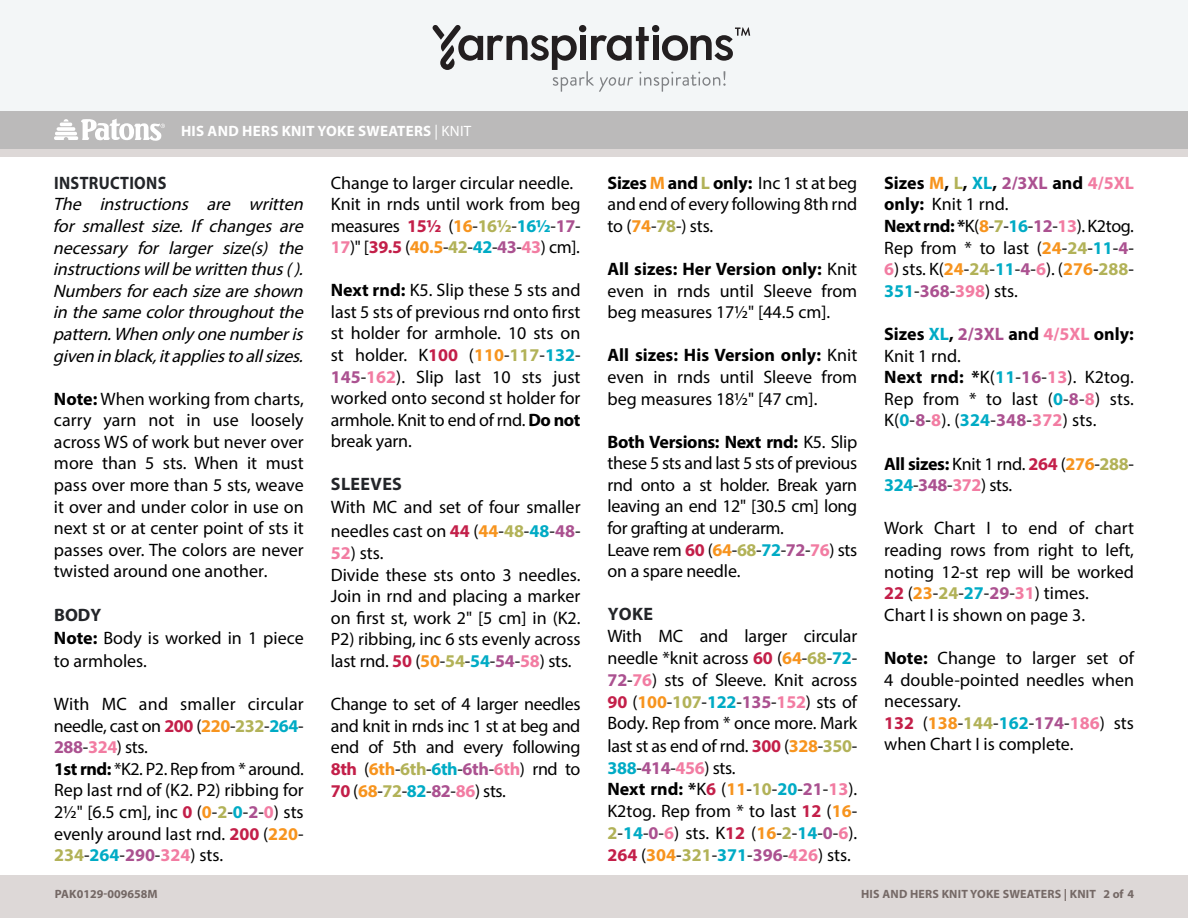
<style>
.page{position:relative;width:1188px;height:918px;background:#fff}
.page>*{position:absolute;margin:0;border:0;box-sizing:border-box;transform-origin:0 0}
.t1{font:18px/21.6px "Myriad Pro";color:#000}
.t2{font:italic 18px/21.6px "Myriad Pro";color:#000}
.t3{font:18px/21.6px "Myriad Pro";letter-spacing:-.02em;color:#000}
.Pattern_Title{font:700 15px "Myriad Pro";letter-spacing:.02em;color:#fff}
.t4{font:700 12px "Myriad Pro";letter-spacing:.02em;color:#756966}
.t5{font:700 12px "Myriad Pro";letter-spacing:.02em;color:#746865}
.t6{font:700 12px "Myriad Pro";color:#746865}
.t7{font:12px "Myriad Pro";color:#746865}
.s1{font-weight:400}
.s2{font-weight:700;font-style:normal;color:#232529}
.s3{font-weight:700}
.s4{font-weight:700;color:#232529}
.s5{font-weight:700;color:#c31f49}
.s6{font-weight:700;color:#f7941e}
.s7{font-weight:700;color:#b2b258}
.s8{font-weight:700;color:#00abc5}
.s9{font-weight:700;color:#ab5190}
.s10{font-weight:700;color:#f27ca2}
</style>
<div class="page">
<div style="left:0;top:0;width:1188px;height:112px;background:#f3f6f7"></div>
<svg style="left:433px;top:25px;width:318px;height:67px"></svg>
<div style="left:0;top:874px;width:1188px;height:44px;background:#ddd8d7"></div>
<div style="left:0;top:149px;width:1188px;height:8px;background:#ddd8d7"></div>
<div style="left:0;top:111px;width:1188px;height:38px;background:#bbbaba"></div>
<svg style="left:54px;top:119px;width:111px;height:22px"></svg>
<p class="Pattern_Title" style="left:181px;top:121px;width:292px">HIS AND HERS KNIT YOKE SWEATERS <span class="s1">| KNIT</span></p>
<p class="Pattern_Title" style="left:181px;top:121px;width:131px">V-NECK VEST <span class="s1">| NIT</span></p>
<p class="t2" style="left:53px;top:172px;width:256px"><span class="s2">INSTRUCTIONS<br></span>The instructions are written for smallest size. If changes are necessary for larger size(s) the instructionswillbewritten thus().<br>Numbersforeach sizeareshown in thesamecolorthroughoutthe pattern.When onlyonenumberis given in black,itappliesto allsizes.</p>
<p class="t1" style="left:54px;top:388px;width:251px;text-align:justify"><span class="s3">Note:</span> When working from charts, carry yarn not in use loosely across WS of work but never over more than 5 sts. When it must pass over more than 5 sts, weave it over and under color in use on next st or at center point of sts it passes over. The colors are never twisted around one another.</p>
<p class="t1" style="left:54px;top:603px;width:251px;line-height:23.1px"><span class="s4">BODY<br></span><span class="s3">Note:</span> Body is worked in 1 piece to armholes.</p>
<p class="t1" style="left:54px;top:693px;width:251px">With MC and smaller circular needle, cast on <span class="s5">200</span> (<span class="s6">220</span>-<span class="s7">232</span>-<span class="s8">264</span>-<br><span class="s9">288</span>-<span class="s10">324</span>) sts.<br><span class="s3">1st rnd:</span> *K2. P2. Rep from * around.<br>Rep last rnd of (K2. P2) ribbing for<br>2½" [6.5 cm], inc <span class="s5">0</span> (<span class="s6">0</span>-<span class="s7">2</span>-<span class="s8">0</span>-<span class="s9">2</span>-<span class="s10">0</span>) sts evenly around last rnd. <span class="s5">200</span> (<span class="s6">220</span>-<br><span class="s7">234</span>-<span class="s8">264</span>-<span class="s9">290</span>-<span class="s10">324</span>) sts.</p>
<p class="t1" style="left:331px;top:172px;width:251px">Change to larger circular needle.<br>Knit in rnds until work from beg measures <span class="s5">15½</span> (<span class="s6">16</span>-<span class="s7">16½</span>-<span class="s8">16½</span>-<span class="s9">17</span>- <span class="s10">17</span>)" [<span class="s5">39.5</span> (<span class="s6">40.5</span>-<span class="s7">42</span>-<span class="s8">42</span>-<span class="s9">43</span>-<span class="s10">43</span>) cm].</p>
<p class="t1" style="left:331px;top:279px;width:251px;text-align:justify"><span class="s3">Next rnd:</span> K5. Slip these 5 sts and last 5 sts of previous rnd onto first st holder for armhole. 10 sts on st holder. K<span class="s5">100</span> (<span class="s6">110</span>-<span class="s7">117</span>-<span class="s8">132</span>- <span class="s9">145</span>-<span class="s10">162</span>). Slip last 10 sts just worked onto second st holder for armhole. Knit to end of rnd. <span class="s3">Do not </span>break yarn.</p>
<p class="t1" style="left:331px;top:473px;width:251px;line-height:23.1px"><span class="s4">SLEEVES<br></span>With MC and set of four smaller needles cast on <span class="s5">44</span> (<span class="s6">44</span>-<span class="s7">48</span>-<span class="s8">48</span>-<span class="s9">48</span>-</p>
<p class="t1" style="left:331px;top:542px;width:251px"><span class="s10">52</span>) sts.<br>Divide these sts onto 3 needles.<br>Join in rnd and placing a marker on first st, work 2" [5 cm] in (K2.<br>P2) ribbing, inc 6 sts evenly across last rnd. <span class="s5">50</span> (<span class="s6">50</span>-<span class="s7">54</span>-<span class="s8">54</span>-<span class="s9">54</span>-<span class="s10">58</span>) sts.</p>
<p class="t1" style="left:331px;top:693px;width:251px;text-align:justify">Change to set of 4 larger needles and knit in rnds inc 1 st at beg and end of 5th and every following <span class="s5">8th</span> (<span class="s6">6th</span>-<span class="s7">6th</span>-<span class="s8">6th</span>-<span class="s9">6th</span>-<span class="s10">6th</span>) rnd to <span class="s5">70</span> (<span class="s6">68</span>-<span class="s7">72</span>-<span class="s8">82</span>-<span class="s9">82</span>-<span class="s10">86</span>) sts.</p>
<p class="t6" style="left:55px;top:886px;width:105px">PAK0129-009658M</p>
<p class="t1" style="left:608px;top:172px;width:251px;text-align:justify"><span class="s3">Sizes</span> <span class="s6">M</span> <span class="s3">and</span> <span class="s7">L</span> <span class="s3">only:</span> Inc 1 st at beg and end of every following 8th rnd to (<span class="s6">74</span>-<span class="s7">78</span>-) sts.</p>
<p class="t1" style="left:608px;top:258px;width:251px;text-align:justify"><span class="s3">All sizes: Her Version only:</span> Knit even in rnds until Sleeve from beg measures 17½" [44.5 cm].</p>
<p class="t1" style="left:608px;top:344px;width:251px;text-align:justify"><span class="s3">All sizes: His Version only:</span> Knit even in rnds until Sleeve from beg measures 18½" [47 cm].</p>
<p class="t3" style="left:608px;top:431px;width:251px"><span class="s3">Both Versions: Next rnd:</span> K5. Slip these 5 sts and last 5 sts of previous rnd onto a st holder. Break yarn leaving an end 12" [30.5 cm] long for grafting at underarm.<br>Leave rem <span class="s5">60</span> (<span class="s6">64</span>-<span class="s7">68</span>-<span class="s8">72</span>-<span class="s9">72</span>-<span class="s10">76</span>) sts on a spare needle.</p>
<p class="t1" style="left:608px;top:603px;width:251px"><span class="s4">YOKE<br></span>With MC and larger circular needle *knit across <span class="s5">60</span> (<span class="s6">64</span>-<span class="s7">68</span>-<span class="s8">72</span>-<br><span class="s9">72</span>-<span class="s10">76</span>) sts of Sleeve. Knit across<br><span class="s5">90</span> (<span class="s6">100</span>-<span class="s7">107</span>-<span class="s8">122</span>-<span class="s9">135</span>-<span class="s10">152</span>) sts of<br>Body. Rep from * once more. Mark last st as end of rnd. <span class="s5">300</span> (<span class="s6">328</span>-<span class="s7">350</span>-<br><span class="s8">388</span>-<span class="s9">414</span>-<span class="s10">456</span>) sts.<br><span class="s3">Next rnd: *</span>K<span class="s5">6</span> (<span class="s6">11</span>-<span class="s7">10</span>-<span class="s8">20</span>-<span class="s9">21</span>-<span class="s10">13</span>).<br>K2tog. Rep from * to last <span class="s5">12</span> (<span class="s6">16</span>-<br><span class="s7">2</span>-<span class="s8">14</span>-<span class="s9">0</span>-<span class="s10">6</span>) sts. K<span class="s5">12</span> (<span class="s6">16</span>-<span class="s7">2</span>-<span class="s8">14</span>-<span class="s9">0</span>-<span class="s10">6</span>).<br><span class="s5">264</span> (<span class="s6">304</span>-<span class="s7">321</span>-<span class="s8">371</span>-<span class="s9">396</span>-<span class="s10">426</span>) sts.</p>
<p class="t1" style="left:884px;top:172px;width:251px"><span class="s3">Sizes</span> <span class="s6">M</span><span class="s3">,</span> <span class="s7">L</span><span class="s3">,</span> <span class="s8">XL</span><span class="s3">,</span> <span class="s9">2/3XL</span> <span class="s3">and</span> <span class="s10">4/5XL </span><span class="s3">only:</span> Knit 1 rnd.<br><span class="s3">Next rnd: *</span>K(<span class="s6">8</span>-<span class="s7">7</span>-<span class="s8">16</span>-<span class="s9">12</span>-<span class="s10">13</span>). K2tog.<br>Rep from * to last (<span class="s6">24</span>-<span class="s7">24</span>-<span class="s8">11</span>-<span class="s9">4</span>-</p>
<p class="t1" style="left:884px;top:258px;width:251px"><span class="s10">6</span>) sts. K(<span class="s6">24</span>-<span class="s7">24</span>-<span class="s8">11</span>-<span class="s9">4</span>-<span class="s10">6</span>). (<span class="s6">276</span>-<span class="s7">288</span>-<br><span class="s8">351</span>-<span class="s9">368</span>-<span class="s10">398</span>) sts.</p>
<p class="t1" style="left:884px;top:323px;width:251px"><span class="s3">Sizes</span> <span class="s8">XL</span><span class="s3">,</span> <span class="s9">2/3XL</span> <span class="s3">and</span> <span class="s10">4/5XL</span> <span class="s3">only:<br></span>Knit 1 rnd.<br><span class="s3">Next rnd: *</span>K(<span class="s8">11</span>-<span class="s9">16</span>-<span class="s10">13</span>). K2tog.<br>Rep from * to last (<span class="s8">0</span>-<span class="s9">8</span>-<span class="s10">8</span>) sts.<br>K(<span class="s8">0</span>-<span class="s9">8</span>-<span class="s10">8</span>). (<span class="s8">324</span>-<span class="s9">348</span>-<span class="s10">372</span>) sts.</p>
<p class="t3" style="left:884px;top:452px;width:251px"><span class="s3">All sizes:</span> Knit 1 rnd. <span class="s5">264</span> (<span class="s6">276</span>-<span class="s7">288</span>-<br><span class="s8">324</span>-<span class="s9">348</span>-<span class="s10">372</span>) sts.</p>
<p class="t1" style="left:884px;top:517px;width:251px">Work Chart I to end of chart reading rows from right to left, noting 12-st rep will be worked<br><span class="s5">22</span> (<span class="s6">23</span>-<span class="s7">24</span>-<span class="s8">27</span>-<span class="s9">29</span>-<span class="s10">31</span>) times.<br>Chart I is shown on page 3.</p>
<p class="t1" style="left:884px;top:647px;width:251px"><span class="s3">Note:</span> Change to larger set of<br>4 double-pointed needles when necessary.<br><span class="s5">132</span> (<span class="s6">138</span>-<span class="s7">144</span>-<span class="s8">162</span>-<span class="s9">174</span>-<span class="s10">186</span>) sts when Chart I is complete.</p>
<p class="t4" style="left:861px;top:886px;width:274px">HIS AND HERS KNIT YOKE SWEATERS | KNIT 2 of 4</p>
<p class="t5" style="left:846px;top:887px;width:267px">GRANNY STRAWBERRY DISHCLOTH | <span class="s1">CROCHET 1</span></p>
<p class="t7" style="left:1128px;top:887px;width:8px">1</p>
</div>
